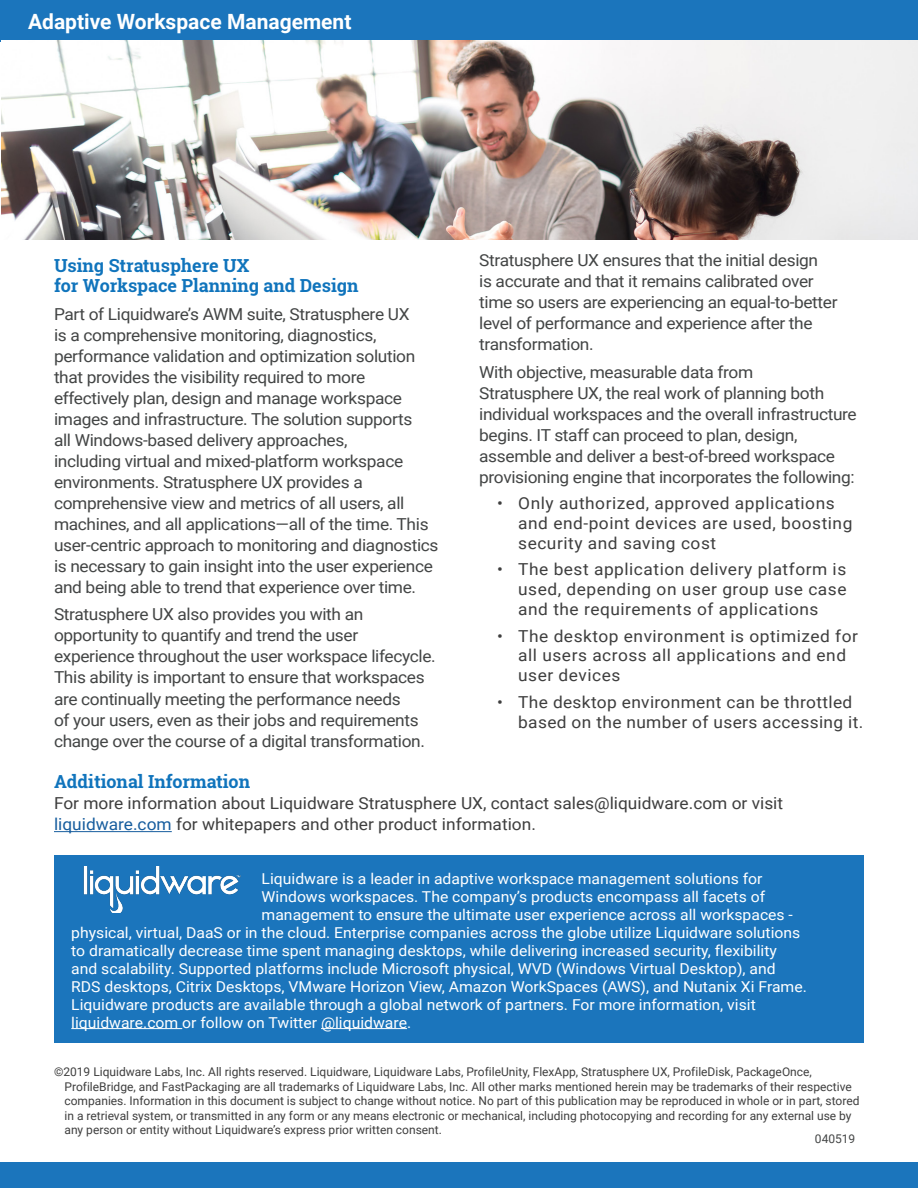
<style>
.page{position:relative;width:918px;height:1188px;background:#fff}
.page>*{position:absolute;margin:0;border:0;box-sizing:border-box;transform-origin:0 0}
.t1{font:700 21px "Roboto";color:#fff}
.t2{font:700 18px/19.5px "Roboto Slab";color:#1074bc}
.t3{font:16.5px/21px "Roboto";letter-spacing:-.02em;color:#434545;scale:1.05 1}
.t4{font:16.5px/19.8px "Roboto";letter-spacing:.02em;color:#3e3e3e;scale:1.05 1}
.t5{font:16.5px/21px "Roboto";color:#3e3e3e;scale:1.05 1}
.t6{font:15px "Roboto";color:#fff;scale:1.05 1}
.t7{font:12px/14.4px "Roboto";color:#3e3e3e}
.t8{font:12px "Roboto";color:#434545}
.s1{color:#175d9e}
</style>
<div class="page">
<div style="left:0;top:0;width:918px;height:41px;background:#1b75bc"></div>
<div style="left:0;top:1162px;width:918px;height:26px;background:#1b75bc"></div>
<div style="left:54px;top:855px;width:810px;height:188px;background:#1b75bc"></div>
<hr style="left:54px;top:831px;width:118px;height:1px;background:#175d9e">
<img style="left:83px;top:867px;width:158px;height:45px">
<hr style="left:71px;top:1028px;width:111px;height:1px;background:#fff">
<hr style="left:321px;top:1028px;width:86px;height:1px;background:#fff">
<img style="left:1px;top:40px;width:917px;height:200px">
<p class="t1" style="left:28px;top:7px;width:325px">Adaptive Workspace Management</p>
<p class="t2" style="left:54px;top:256px;width:306px">Using Stratusphere UX<br>for Workspace Planning and Design</p>
<p class="t3" style="left:54px;top:303px;width:368px">Part of Liquidware’s AWM suite, Stratusphere UX<br>is a comprehensive monitoring, diagnostics, performance validation and optimization solution that provides the visibility required to more effectively plan, design and manage workspace images and infrastructure. The solution supports<br>all Windows-based delivery approaches,<br>including virtual and mixed-platform workspace environments. Stratusphere UX provides a comprehensive view and metrics of all users, all machines, and all applications—all of the time. This user-centric approach to monitoring and diagnostics is necessary to gain insight into the user experience and being able to trend that experience over time.</p>
<p class="t3" style="left:54px;top:604px;width:365px">Stratusphere UX also provides you with an opportunity to quantify and trend the user experience throughout the user workspace lifecycle.<br>This ability is important to ensure that workspaces are continually meeting the performance needs<br>of your users, even as their jobs and requirements change over the course of a digital transformation.</p>
<p class="t3" style="left:479px;top:249px;width:343px">Stratusphere UX ensures that the initial design<br>is accurate and that it remains calibrated over time so users are experiencing an equal-to-better level of performance and experience after the transformation.</p>
<p class="t3" style="left:479px;top:361px;width:361px">With objective, measurable data from<br>Stratusphere UX, the real work of planning both individual workspaces and the overall infrastructure begins. IT staff can proceed to plan, design, assemble and deliver a best-of-breed workspace provisioning engine that incorporates the following:</p>
<p class="t4" style="left:518px;top:493px;width:320px;text-indent:-21px">• Only authorized, approved applications and end-point devices are used, boosting security and saving cost</p>
<p class="t4" style="left:518px;top:559px;width:314px;text-align:justify;text-indent:-21px">• The best application delivery platform is used, depending on user group use case and the requirements of applications</p>
<p class="t4" style="left:518px;top:625px;width:325px;text-indent:-21px">• The desktop environment is optimized for all users across all applications and end user devices</p>
<p class="t4" style="left:518px;top:691px;width:330px;text-indent:-21px">• The desktop environment can be throttled based on the number of users accessing it.</p>
<p class="t2" style="left:54px;top:772px;width:198px">Additional Information</p>
<p class="t5" style="left:54px;top:792px;width:696px">For more information about Liquidware Stratusphere UX, contact sales@liquidware.com or visit <span class="s1">liquidware.com</span> for whitepapers and other product information.</p>
<p class="t6" style="left:262px;top:868px;width:479px">Liquidware is a leader in adaptive workspace management solutions for</p>
<p class="t6" style="left:262px;top:886px;width:481px">Windows workspaces. The company’s products encompass all facets of</p>
<p class="t6" style="left:262px;top:904px;width:508px">management to ensure the ultimate user experience across all workspaces -</p>
<p class="t6" style="left:71px;top:922px;width:696px">physical, virtual, DaaS or in the cloud. Enterprise companies across the globe utilize Liquidware solutions</p>
<p class="t6" style="left:71px;top:940px;width:674px">to dramatically decrease time spent managing desktops, while delivering increased security, flexibility</p>
<p class="t6" style="left:71px;top:958px;width:672px">and scalability. Supported platforms include Microsoft physical, WVD (Windows Virtual Desktop), and</p>
<p class="t6" style="left:71px;top:976px;width:702px">RDS desktops, Citrix Desktops, VMware Horizon View, Amazon WorkSpaces (AWS), and Nutanix Xi Frame.</p>
<p class="t6" style="left:71px;top:994px;width:653px">Liquidware products are available through a global network of partners. For more information, visit</p>
<p class="t6" style="left:71px;top:1012px;width:325px">liquidware.com or follow on Twitter @liquidware.</p>
<p class="t7" style="left:64px;top:1064px;width:797px;text-indent:-10px">©2019 Liquidware Labs, Inc. All rights reserved. Liquidware, Liquidware Labs, ProfileUnity, FlexApp, Stratusphere UX, ProfileDisk, PackageOnce, ProfileBridge, and FastPackaging are all trademarks of Liquidware Labs, Inc. All other marks mentioned herein may be trademarks of their respective companies. Information in this document is subject to change without notice. No part of this publication may be reproduced in whole or in part, stored in a retrieval system, or transmitted in any form or any means electronic or mechanical, including photocopying and recording for any external use by any person or entity without Liquidware’s express prior written consent.</p>
<p class="t8" style="left:815px;top:1130px;width:42px">040519</p>
</div>
